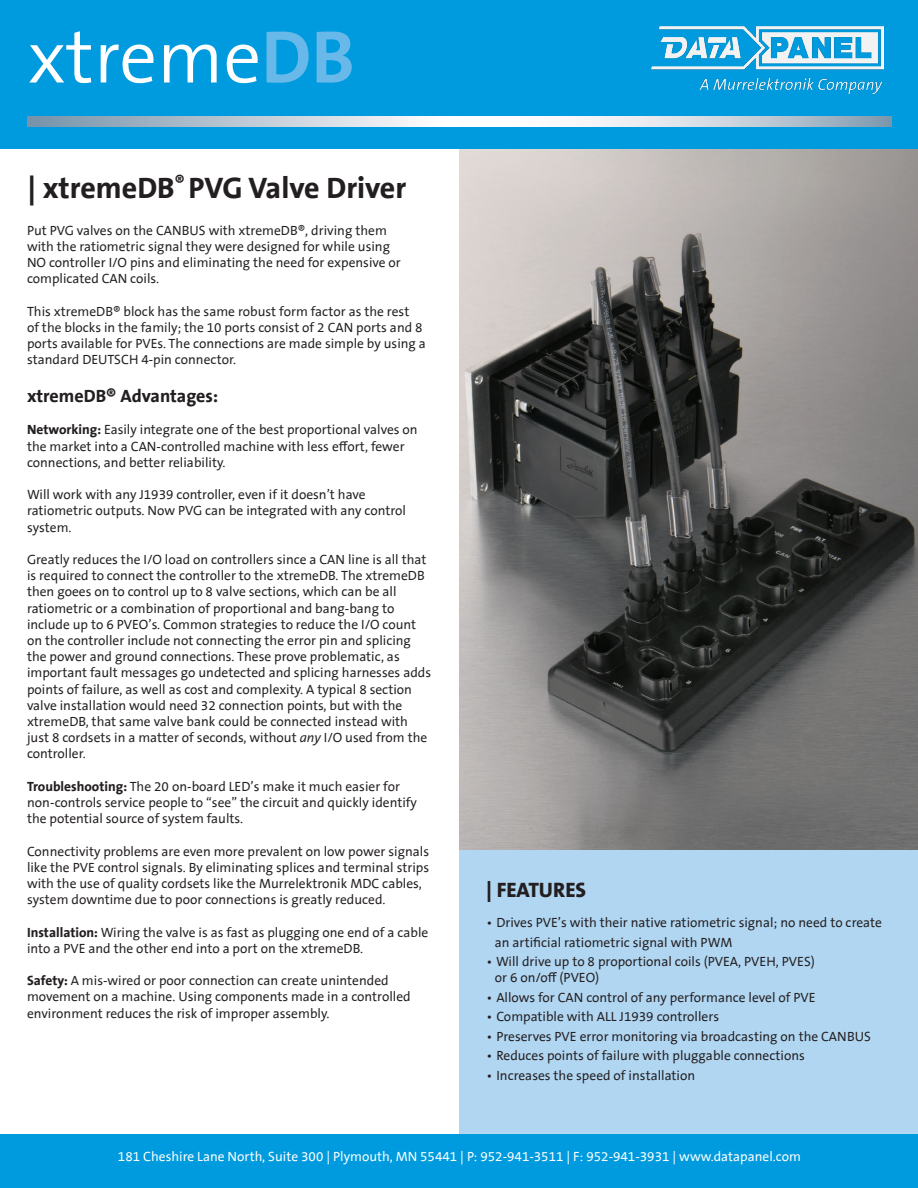
<style>
.page{position:relative;width:918px;height:1188px;background:#fff}
.page>*{position:absolute;margin:0;border:0;box-sizing:border-box;transform-origin:0 0}
.t1{font:300 75px "The Sans Os F";color:#fff}
.t2{font:700 30px "Murrelektronik Thesis";color:#231f20}
.t3{font:800 21px "The Sans Os F";color:#231f20}
.t4{font:700 18px "Murrelektronik Thesis";color:#231f20}
.t5{font:13.5px/16.2px "Murrelektronik Thesis";color:#231f20}
.t6{font:13.5px "Murrelektronik Thesis";color:#fff}
.s1{font-weight:700;color:#68b9e9}
.s2{font-weight:700}
.s3{font-style:italic}
</style>
<div class="page">
<img style="left:459px;top:148px;width:459px;height:702px">
<div style="left:459px;top:850px;width:459px;height:284px;background:#b1d6f2"></div>
<div style="left:0;top:0;width:918px;height:148px;background:#009bde"></div>
<div style="left:0;top:1134px;width:918px;height:54px;background:#009bde"></div>
<img style="left:651px;top:27px;width:233px;height:67px">
<svg style="left:28px;top:116px;width:864px;height:11px;background:#c8d2dc"></svg>
<p class="t1" style="left:27px;top:9px;width:329px">xtreme<span class="s1">DB</span></p>
<p class="t2" style="left:28px;top:170px;width:380px">| xtremeDB<sup>®</sup> PVG Valve Driver</p>
<p class="t5" style="left:27px;top:222px;width:375px">Put PVG valves on the CANBUS with xtremeDB®, driving them with the ratiometric signal they were designed for while using NO controller I/O pins and eliminating the need for expensive or complicated CAN coils.</p>
<p class="t5" style="left:27px;top:303px;width:401px">This xtremeDB® block has the same robust form factor as the rest<br>of the blocks in the family; the 10 ports consist of 2 CAN ports and 8 ports available for PVEs. The connections are made simple by using a standard DEUTSCH 4-pin connector.</p>
<p class="t4" style="left:27px;top:386px;width:193px">xtremeDB® Advantages:</p>
<p class="t5" style="left:27px;top:422px;width:392px"><span class="s2">Networking:</span> Easily integrate one of the best proportional valves on the market into a CAN-controlled machine with less effort, fewer connections, and better reliability.</p>
<p class="t5" style="left:27px;top:487px;width:340px">Will work with any J1939 controller, even if it doesn’t have</p>
<p class="t5" style="left:27px;top:503px;width:381px">ratiometric outputs. Now PVG can be integrated with any control system.</p>
<p class="t5" style="left:27px;top:552px;width:406px">Greatly reduces the I/O load on controllers since a CAN line is all that is required to connect the controller to the xtremeDB. The xtremeDB then goees on to control up to 8 valve sections, which can be all ratiometric or a combination of proportional and bang-bang to include up to 6 PVEO’s. Common strategies to reduce the I/O count on the controller include not connecting the error pin and splicing the power and ground connections. These prove problematic, as important fault messages go undetected and splicing harnesses adds points of failure, as well as cost and complexity. A typical 8 section valve installation would need 32 connection points, but with the xtremeDB, that same valve bank could be connected instead with just 8 cordsets in a matter of seconds, without <span class="s3">any</span> I/O used from the controller.</p>
<p class="t5" style="left:27px;top:779px;width:375px"><span class="s2">Troubleshooting:</span> The 20 on-board LED’s make it much easier for</p>
<p class="t5" style="left:27px;top:795px;width:392px">non-controls service people to “see” the circuit and quickly identify the potential source of system faults.</p>
<p class="t5" style="left:27px;top:843px;width:404px">Connectivity problems are even more prevalent on low power signals like the PVE control signals. By eliminating splices and terminal strips with the use of quality cordsets like the Murrelektronik MDC cables, system downtime due to poor connections is greatly reduced.</p>
<p class="t5" style="left:27px;top:924px;width:403px"><span class="s2">Installation:</span> Wiring the valve is as fast as plugging one end of a cable into a PVE and the other end into a port on the xtremeDB.</p>
<p class="t5" style="left:27px;top:973px;width:363px"><span class="s2">Safety:</span> A mis-wired or poor connection can create unintended</p>
<p class="t5" style="left:27px;top:989px;width:385px">movement on a machine. Using components made in a controlled</p>
<p class="t5" style="left:27px;top:1005px;width:304px">environment reduces the risk of improper assembly.</p>
<p class="t3" style="left:486px;top:877px;width:102px">| FEATURES</p>
<p class="t5" style="left:495px;top:913px;width:389px;line-height:19.5px;text-indent:-9px">• Drives PVE’s with their native ratiometric signal; no need to create an artificial ratiometric signal with PWM</p>
<p class="t5" style="left:486px;top:954px;width:330px">• Will drive up to 8 proportional coils (PVEA, PVEH, PVES)</p>
<p class="t5" style="left:495px;top:970px;width:106px">or 6 on/off (PVEO)</p>
<p class="t5" style="left:486px;top:990px;width:331px">• Allows for CAN control of any performance level of PVE</p>
<p class="t5" style="left:486px;top:1009px;width:235px">• Compatible with ALL J1939 controllers</p>
<p class="t5" style="left:486px;top:1029px;width:386px">• Preserves PVE error monitoring via broadcasting on the CANBUS</p>
<p class="t5" style="left:486px;top:1048px;width:320px">• Reduces points of failure with pluggable connections</p>
<p class="t5" style="left:486px;top:1068px;width:211px">• Increases the speed of installation</p>
<p class="t6" style="left:118px;top:1148px;width:685px">181 Cheshire Lane North, Suite 300 | Plymouth, MN 55441 | P: 952-941-3511 | F: 952-941-3931 | www.datapanel.com</p>
</div>
